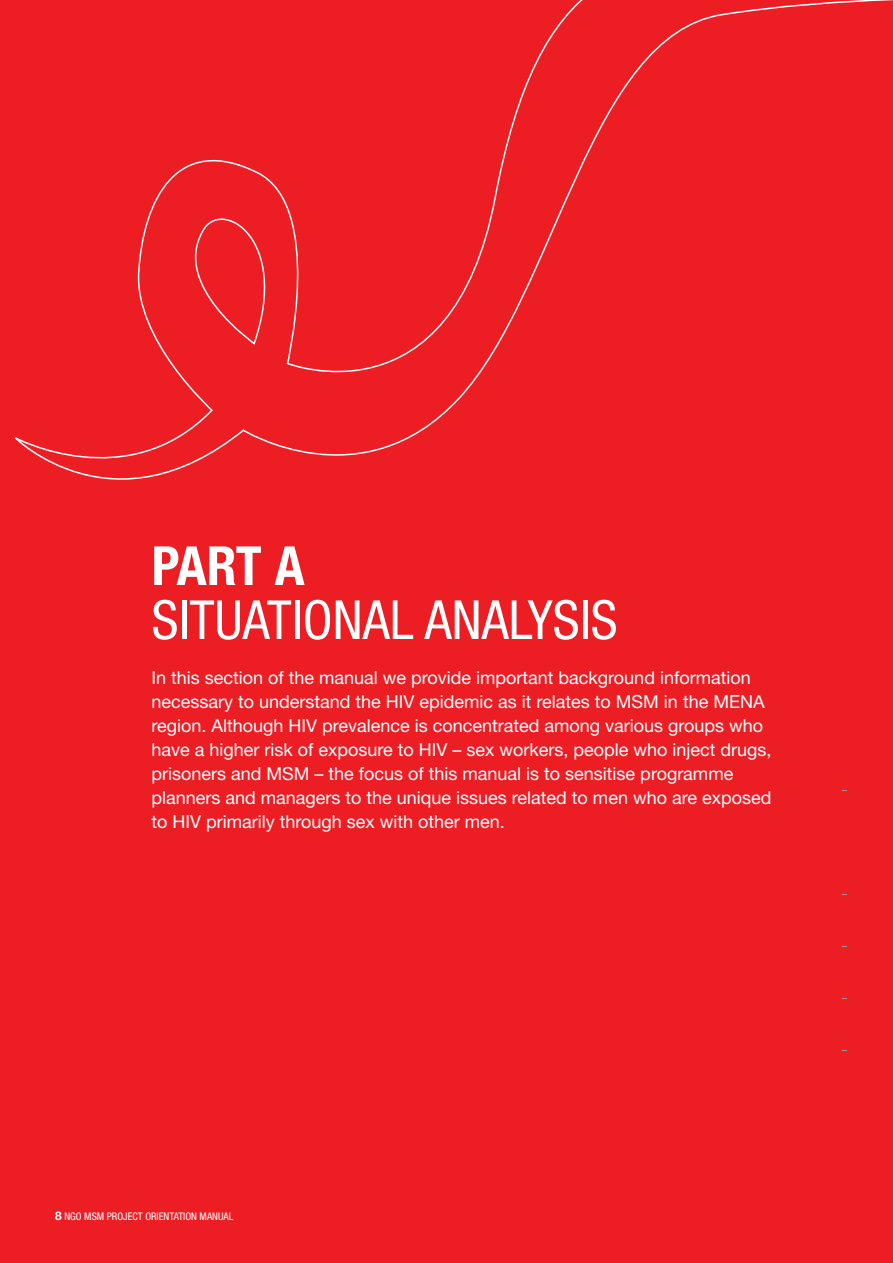
<style>
.page{position:relative;width:893px;height:1263px;background:#ed1d24}
.page>*{position:absolute;margin:0;border:0;box-sizing:border-box;transform-origin:0 0}
.t1{font:condensed 54px "Helvetica Neue LT Pro";color:#fff}
.t2{font:700 condensed 54px "Helvetica Neue LT Pro";color:#fff}
.t3{font:18px/24px "Helvetica Neue";color:#fff}
.t4{font:condensed 10.5px "Helvetica Neue LT Pro";color:#fff}
.s1{font-family:"Helvetica Neue";font-weight:700;font-stretch:normal;font-size:12px}
</style>
<div class="page">
<svg style="left:15px;top:0;width:878px;height:480px"></svg>
<svg style="left:172px;top:196px;width:119px;height:149px"></svg>
<h1 class="t2" style="left:151px;top:533px;width:155px">PART A</h1>
<h1 class="t1" style="left:151px;top:589px;width:52px">SITUATIONAL</h1>
<h1 class="t1" style="left:425px;top:589px;width:28px">ANAL</h1>
<h1 class="t1" style="left:528px;top:589px;width:91px">YSIS</h1>
<p class="t3" style="left:151px;top:666px;width:622px">In this section of the manual we provide important background information necessary to understand the HIV epidemic as it relates to MSM in the MENA region. Although HIV prevalence is concentrated among various groups who have a higher risk of exposure to HIV – sex workers, people who inject drugs, prisoners and MSM – the focus of this manual is to sensitise programme planners and managers to the unique issues related to men who are exposed to HIV primarily through sex with other men.</p>
<p class="t4" style="left:55px;top:1211px;width:180px"><span class="s1">8</span> NGO MSM PROJECT ORIENTATION MANUAL</p>
</div>
